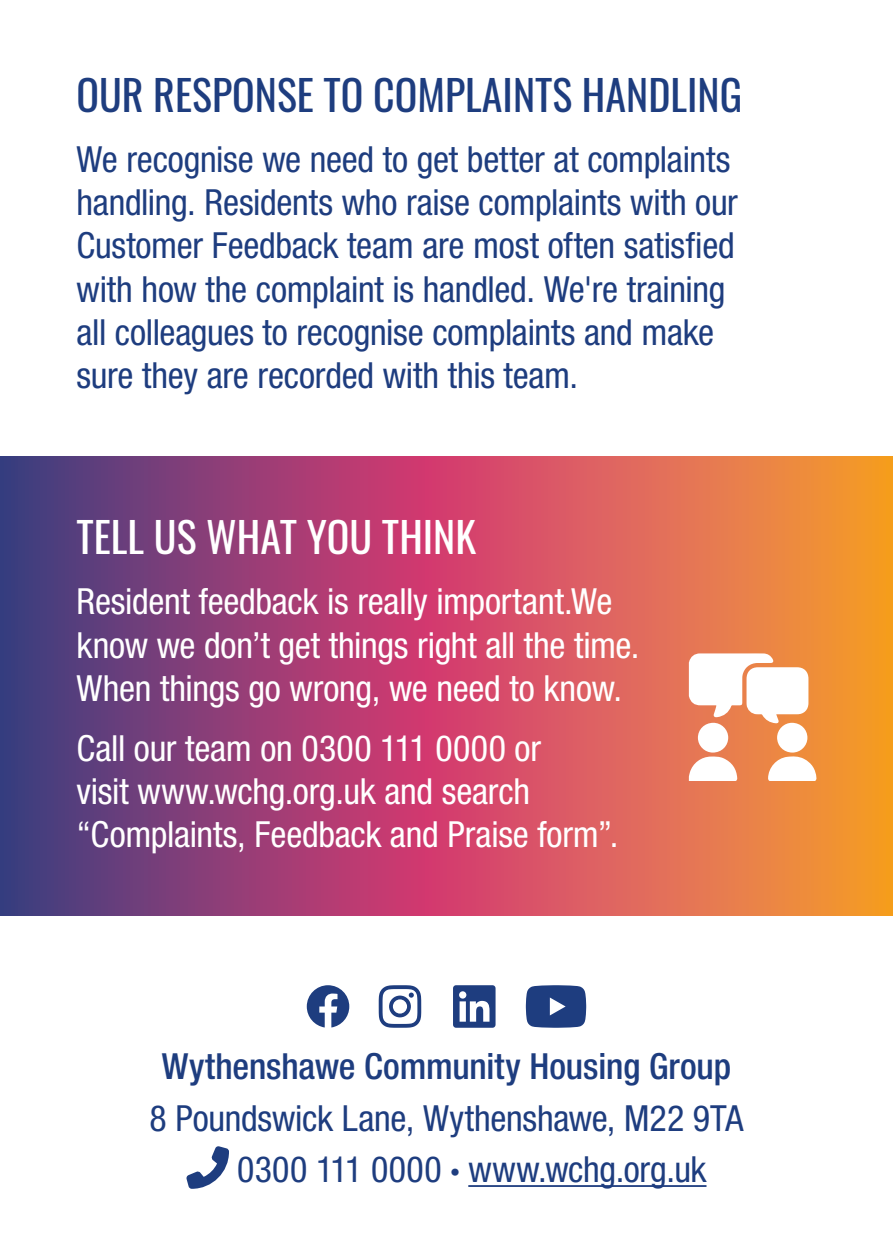
<style>
.page{position:relative;width:893px;height:1259px;background:#fff}
.page>*{position:absolute;margin:0;border:0;box-sizing:border-box;transform-origin:0 0}
.t1{font:42px "Oswald";color:#1e3d7f}
.t2{font:42px "Oswald";color:#fff}
.t3{font:condensed 36px/43.2px "Helvetica Neue LT Std";letter-spacing:-.005em;color:#1e3d7f}
.t4{font:condensed 36px/43.2px "Helvetica Neue LT Std";letter-spacing:-.005em;color:#fff}
.t5{font:500 condensed 36px "Helvetica Neue LT Std";letter-spacing:-.005em;color:#1e3d7f}
.s1{font-weight:900}
</style>
<div class="page">
<svg style="left:0;top:456px;width:893px;height:459px;background:#b55465"></svg>
<svg style="left:526px;top:985px;width:60px;height:42px;background:#36518c"></svg>
<svg style="left:307px;top:985px;width:42px;height:42px"></svg>
<svg style="left:379px;top:985px;width:42px;height:42px"></svg>
<svg style="left:453px;top:985px;width:43px;height:42px"></svg>
<hr style="left:468px;top:1185px;width:238px;height:2px;background:#1e3d7f">
<svg style="left:186px;top:1146px;width:43px;height:42px"></svg>
<svg style="left:689px;top:653px;width:127px;height:128px"></svg>
<p class="t1" style="left:77px;top:57px;width:667px">OUR RESPONSE TO COMPLAINTS HANDLING</p>
<p class="t3" style="left:77px;top:137px;width:663px">We recognise we need to get better at complaints handling. Residents who raise complaints with our Customer Feedback team are most often satisfied with how the complaint is handled. We're training all colleagues to recognise complaints and make sure they are recorded with this team.</p>
<p class="t2" style="left:77px;top:499px;width:401px">TELL US WHAT YOU THINK</p>
<p class="t4" style="left:77px;top:580px;width:564px">Resident feedback is really important.We know we don’t get things right all the time.<br>When things go wrong, we need to know.</p>
<p class="t4" style="left:77px;top:726px;width:543px">Call our team on 0300 111 0000 or<br>visit www.wchg.org.uk and search “Complaints, Feedback and Praise form”.</p>
<p class="t5" style="left:162px;top:1044px;width:571px">Wythenshawe Community Housing Group</p>
<p class="t3" style="left:237px;top:1092px;width:508px;line-height:51.6px;text-indent:-88px">8 Poundswick Lane, Wythenshawe, M22 9TA<br>0300 111 0000 <span class="s1">·</span> www.wchg.org.uk</p>
</div>
